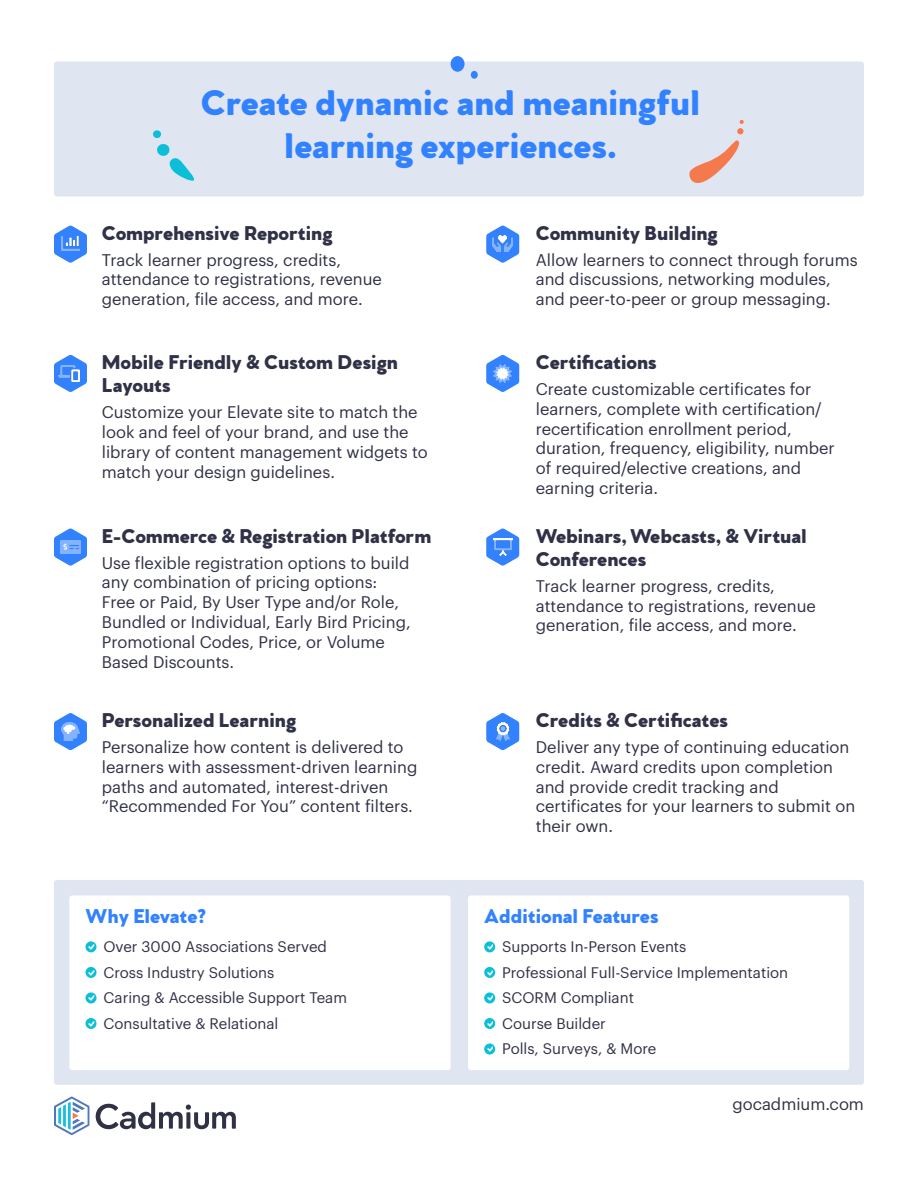
<style>
.page{position:relative;width:918px;height:1188px;background:#fff}
.page>*{position:absolute;margin:0;border:0;box-sizing:border-box;transform-origin:0 0}
.t1{font:900 37.5px/43.5px "Venti CF";color:#3282ff;text-align:center}
.t2{font:900 21px/23.2px "Venti CF";letter-spacing:-.005em;color:#303146}
.t3{font:900 21px "Venti CF";color:#3282ff}
.t4{font:16.5px/19.8px "Graphik";color:#303146}
.t5{font:15px/25.5px "Graphik";color:#303146}
</style>
<div class="page">
<svg style="left:54px;top:1097px;width:35px;height:38px"></svg>
<svg style="left:96px;top:1102px;width:140px;height:27px"></svg>
<svg style="left:54px;top:226px;width:33px;height:37px"></svg>
<svg style="left:486px;top:226px;width:33px;height:37px"></svg>
<svg style="left:54px;top:529px;width:33px;height:37px"></svg>
<svg style="left:486px;top:529px;width:33px;height:37px"></svg>
<svg style="left:54px;top:355px;width:33px;height:37px"></svg>
<svg style="left:486px;top:355px;width:33px;height:37px"></svg>
<svg style="left:54px;top:713px;width:33px;height:37px"></svg>
<svg style="left:486px;top:713px;width:33px;height:37px"></svg>
<div style="left:54px;top:880px;width:810px;height:205px;background:#dfe5f1;border-radius:3px"></div>
<div style="left:54px;top:62px;width:810px;height:134px;background:#dfe5f1;border-radius:3px"></div>
<div style="left:69px;top:895px;width:382px;height:175px;background:#fff;border-radius:3px"></div>
<div style="left:468px;top:895px;width:381px;height:175px;background:#fff;border-radius:3px"></div>
<svg style="left:153px;top:130px;width:41px;height:51px"></svg>
<svg style="left:689px;top:120px;width:55px;height:63px"></svg>
<div style="left:451px;top:56px;width:14px;height:16px;background:#3282ff;border-radius:50%"></div>
<div style="left:471px;top:71px;width:7px;height:8px;background:#3282ff;border-radius:50%"></div>
<img style="left:496px;top:723px;width:14px;height:18px">
<img style="left:493px;top:364px;width:18px;height:18px">
<img style="left:61px;top:237px;width:19px;height:14px">
<img style="left:493px;top:236px;width:20px;height:15px">
<img style="left:61px;top:723px;width:18px;height:18px">
<img style="left:61px;top:540px;width:19px;height:14px">
<img style="left:59px;top:365px;width:21px;height:17px">
<img style="left:493px;top:539px;width:19px;height:16px">
<svg style="left:85px;top:941px;width:12px;height:11px"></svg>
<svg style="left:88px;top:945px;width:6px;height:5px"></svg>
<svg style="left:85px;top:967px;width:12px;height:11px"></svg>
<svg style="left:88px;top:970px;width:6px;height:5px"></svg>
<svg style="left:85px;top:992px;width:12px;height:11px"></svg>
<svg style="left:88px;top:996px;width:6px;height:5px"></svg>
<svg style="left:85px;top:1018px;width:12px;height:11px"></svg>
<svg style="left:88px;top:1021px;width:6px;height:5px"></svg>
<div style="left:484px;top:1044px;width:11px;height:11px;background:#0cbfd9;border-radius:50%"></div>
<svg style="left:487px;top:1047px;width:6px;height:5px"></svg>
<div style="left:484px;top:941px;width:11px;height:11px;background:#0cbfd9;border-radius:50%"></div>
<svg style="left:487px;top:945px;width:6px;height:5px"></svg>
<div style="left:484px;top:967px;width:11px;height:11px;background:#0cbfd9;border-radius:50%"></div>
<svg style="left:487px;top:970px;width:6px;height:5px"></svg>
<div style="left:484px;top:992px;width:11px;height:11px;background:#0cbfd9;border-radius:50%"></div>
<svg style="left:487px;top:996px;width:6px;height:5px"></svg>
<div style="left:484px;top:1018px;width:11px;height:11px;background:#0cbfd9;border-radius:50%"></div>
<svg style="left:487px;top:1021px;width:6px;height:5px"></svg>
<h1 class="t1" style="left:201px;top:82px;width:501px">Create dynamic and meaningful learning experiences.</h1>
<p class="t2" style="left:102px;top:222px;width:232px">Comprehensive Reporting</p>
<p class="t4" style="left:102px;top:248px;width:282px">Track learner progress, credits, attendance to registrations, revenue generation, file access, and more.</p>
<p class="t2" style="left:102px;top:352px;width:298px">Mobile Friendly &amp; Custom Design<br>Layouts</p>
<p class="t4" style="left:102px;top:401px;width:328px">Customize your Elevate site to match the look and feel of your brand, and use the library of content management widgets to match your design guidelines.</p>
<p class="t2" style="left:102px;top:525px;width:331px">E-Commerce &amp; Registration Platform</p>
<p class="t4" style="left:102px;top:551px;width:310px">Use flexible registration options to build any combination of pricing options:<br>Free or Paid, By User Type and/or Role, Bundled or Individual, Early Bird Pricing, Promotional Codes, Price, or Volume Based Discounts.</p>
<p class="t2" style="left:102px;top:710px;width:196px">Personalized Learning</p>
<p class="t4" style="left:102px;top:736px;width:317px">Personalize how content is delivered to learners with assessment-driven learning paths and automated, interest-driven “Recommended For You” content filters.</p>
<p class="t3" style="left:86px;top:903px;width:122px">Why Elevate?</p>
<p class="t5" style="left:104px;top:933px;width:245px">Over 3000 Associations Served<br>Cross Industry Solutions<br>Caring &amp; Accessible Support Team<br>Consultative &amp; Relational</p>
<p class="t2" style="left:536px;top:222px;width:183px">Community Building</p>
<p class="t4" style="left:536px;top:248px;width:323px">Allow learners to connect through forums and discussions, networking modules, and peer-to-peer or group messaging.</p>
<p class="t2" style="left:536px;top:352px;width:122px">Certifications</p>
<p class="t4" style="left:536px;top:378px;width:300px">Create customizable certificates for learners, complete with certification/ recertification enrollment period, duration, frequency, eligibility, number of required/elective creations, and earning criteria.</p>
<p class="t2" style="left:536px;top:525px;width:272px">Webinars, Webcasts, &amp; Virtual<br>Conferences</p>
<p class="t4" style="left:536px;top:575px;width:282px">Track learner progress, credits, attendance to registrations, revenue generation, file access, and more.</p>
<p class="t2" style="left:536px;top:710px;width:194px">Credits &amp; Certificates</p>
<p class="t4" style="left:536px;top:736px;width:321px">Deliver any type of continuing education credit. Award credits upon completion and provide credit tracking and certificates for your learners to submit on their own.</p>
<p class="t3" style="left:484px;top:903px;width:176px">Additional Features</p>
<p class="t5" style="left:502px;top:933px;width:288px">Supports In-Person Events<br>Professional Full-Service Implementation<br>SCORM Compliant<br>Course Builder<br>Polls, Surveys, &amp; More</p>
<p class="t4" style="left:732px;top:1093px;width:133px">gocadmium.com</p>
</div>
